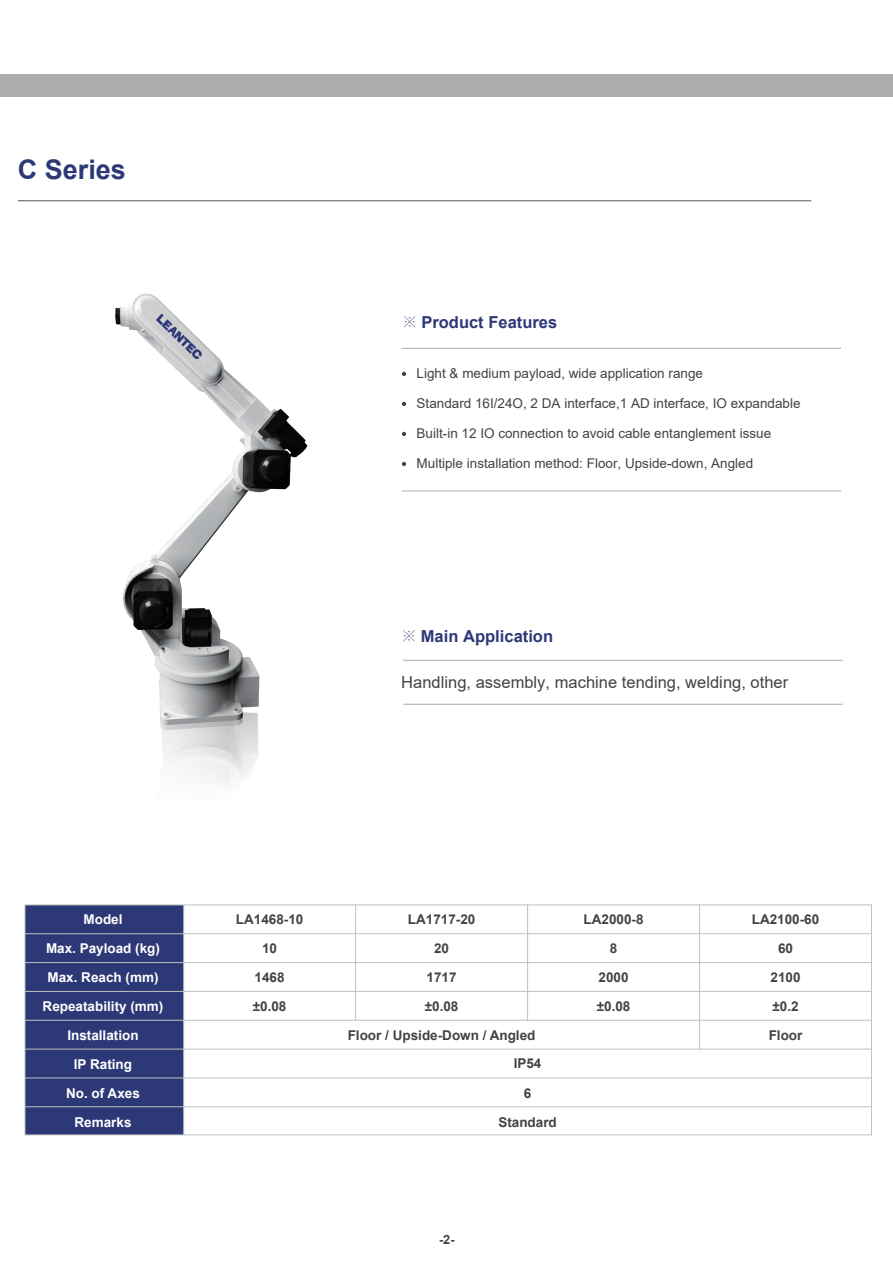
<style>
.page{position:relative;width:893px;height:1263px;background:#fff}
.page>*{position:absolute;margin:0;border:0;box-sizing:border-box;transform-origin:0 0}
.t1{font:700 27px "Arial";color:#2d3877}
.t2{font:16.5px "Arial";color:#434343}
.t3{font:700 16.5px "Arial";color:#2d3877}
.t4{font:13.5px "Arial";color:#434343}
.t5{font:700 13.5px/29px "Arial";color:#434343;text-align:center}
.t6{font:700 13.5px/29px "Arial";color:#fff;text-align:center}
.t7{font:700 12.75px "Arial";color:#434343}
.s1{font-family:"Adobe Song Std";font-weight:300}
</style>
<div class="page">
<img style="left:115px;top:293px;width:193px;height:492px">
<div style="left:0;top:74px;width:893px;height:23px;background:#adadad"></div>
<svg style="left:402px;top:372px;width:4px;height:4px"></svg>
<svg style="left:402px;top:402px;width:4px;height:4px"></svg>
<svg style="left:402px;top:432px;width:4px;height:4px"></svg>
<svg style="left:402px;top:462px;width:4px;height:4px"></svg>
<hr style="left:18px;top:200px;width:793px;height:1px;background:#575757">
<hr style="left:402px;top:348px;width:439px;height:1px;background:#aaacaf">
<hr style="left:402px;top:491px;width:439px;height:1px;background:#aaacaf">
<hr style="left:403px;top:660px;width:440px;height:1px;background:#aaacaf">
<hr style="left:403px;top:704px;width:440px;height:1px;background:#aaacaf">
<div style="left:25px;top:905px;width:159px;height:230px;background:#2d3877"></div>
<div style="left:25px;top:905px;width:847px;height:230px;border:1px solid #bfc1c3"></div>
<hr style="left:25px;top:1106px;width:846px;height:1px;background:#bfc1c3">
<hr style="left:25px;top:1078px;width:846px;height:1px;background:#bfc1c3">
<hr style="left:25px;top:1049px;width:846px;height:1px;background:#bfc1c3">
<hr style="left:25px;top:1020px;width:846px;height:1px;background:#bfc1c3">
<hr style="left:25px;top:991px;width:846px;height:1px;background:#bfc1c3">
<hr style="left:25px;top:962px;width:846px;height:1px;background:#bfc1c3">
<hr style="left:25px;top:933px;width:846px;height:1px;background:#bfc1c3">
<hr style="left:183px;top:905px;width:1px;height:230px;background:#bfc1c3">
<hr style="left:355px;top:905px;width:1px;height:115px;background:#bfc1c3">
<hr style="left:527px;top:905px;width:1px;height:115px;background:#bfc1c3">
<hr style="left:699px;top:905px;width:1px;height:144px;background:#bfc1c3">
<h1 class="t1" style="left:18px;top:150px;width:110px">C Series</h1>
<p class="t3" style="left:401px;top:311px;width:157px"><span class="s1">※</span> Product Features</p>
<p class="t4" style="left:417px;top:364px;width:288px">Light &amp; medium payload, wide application range</p>
<p class="t4" style="left:417px;top:394px;width:385px">Standard 16I/24O, 2 DA interface,1 AD interface, IO expandable</p>
<p class="t4" style="left:417px;top:424px;width:356px">Built-in 12 IO connection to avoid cable entanglement issue</p>
<p class="t4" style="left:417px;top:454px;width:338px">Multiple installation method: Floor, Upside-down, Angled</p>
<p class="t3" style="left:401px;top:624px;width:154px"><span class="s1">※</span> Main Application</p>
<p class="t2" style="left:401px;top:670px;width:388px">Handling, assembly, machine tending, welding, other</p>
<p class="t6" style="left:43px;top:905px;width:122px">Model<br>Max. Payload (kg)<br>Max. Reach (mm)<br>Repeatability (mm)<br>Installation<br>IP Rating<br>No. of Axes<br>Remarks</p>
<p class="t5" style="left:236px;top:905px;width:69px">LA1468-10<br>10<br>1468<br>±0.08</p>
<p class="t5" style="left:348px;top:905px;width:189px">LA1717-20<br>20<br>1717<br>±0.08<br>Floor / Upside-Down / Angled</p>
<p class="t5" style="left:584px;top:905px;width:62px">LA2000-8<br>8<br>2000 ±0.08</p>
<p class="t5" style="left:752px;top:905px;width:69px">LA2100-60<br>60<br>2100<br>±0.2<br>Floor</p>
<p class="t5" style="left:514px;top:1049px;width:29px">IP54</p>
<p class="t5" style="left:524px;top:1079px;width:9px">6</p>
<p class="t7" style="left:439px;top:1231px;width:17px">-2-</p>
<p class="t5" style="left:498px;top:1108px;width:60px">Standard</p>
</div>
